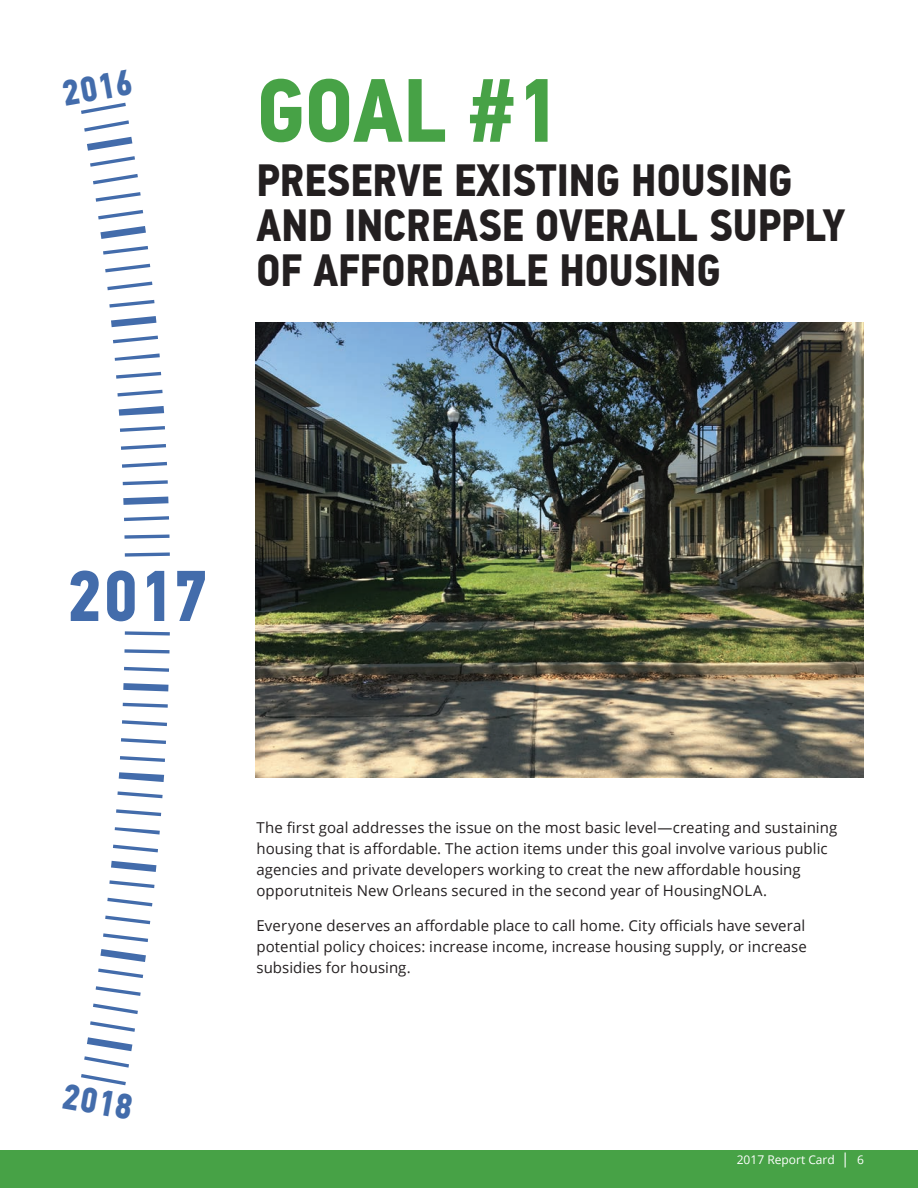
<style>
.page{position:relative;width:918px;height:1188px;background:#fff}
.page>*{position:absolute;margin:0;border:0;box-sizing:border-box;transform-origin:0 0}
.t1{font:700 90px "PF Din Text Cond Pro";color:#47a246}
.t2{font:700 72px "PF Din Text Cond Pro";color:#436cab}
.t3{font:700 45px/45px "PF Din Text Cond Pro";color:#231f20}
.t4{font:700 36px "PF Din Text Cond Pro";color:#436cab}
.t5{font:15px/21px "Open Sans";letter-spacing:.005em;color:#231f20}
.t6{font:12px "Open Sans";color:#fff}
.s1{font-size:15px}
</style>
<div class="page">
<div style="left:0;top:1151px;width:918px;height:37px;background:#47a246"></div>
<svg style="left:81px;top:102px;width:89px;height:455px"></svg>
<svg style="left:81px;top:631px;width:89px;height:455px"></svg>
<img style="left:255px;top:322px;width:609px;height:455px">
<h3 class="t4" style="left:59px;top:73px;width:72px;rotate:-10deg">2016</h3>
<h1 class="t1" style="left:256px;top:56px;width:304px">GOAL #1</h1>
<h3 class="t3" style="left:256px;top:158px;width:590px">PRESERVE EXISTING HOUSING<br>AND INCREASE OVERALL SUPPLY<br>OF AFFORDABLE HOUSING</h3>
<h2 class="t2" style="left:68px;top:553px;width:143px">2017</h2>
<h3 class="t4" style="left:67px;top:1074px;width:72px;rotate:10deg">2018</h3>
<p class="t5" style="left:256px;top:817px;width:582px">The first goal addresses the issue on the most basic level—creating and sustaining housing that is affordable. The action items under this goal involve various public agencies and private developers working to creat the new affordable housing opporutniteis New Orleans secured in the second year of HousingNOLA.</p>
<p class="t5" style="left:256px;top:915px;width:552px;text-align:justify">Everyone deserves an affordable place to call home. City officials have several potential policy choices: increase income, increase housing supply, or increase subsidies for housing.</p>
<p class="t6" style="left:737px;top:1152px;width:129px">2017 Report Card <span class="s1">|</span> 6</p>
</div>
